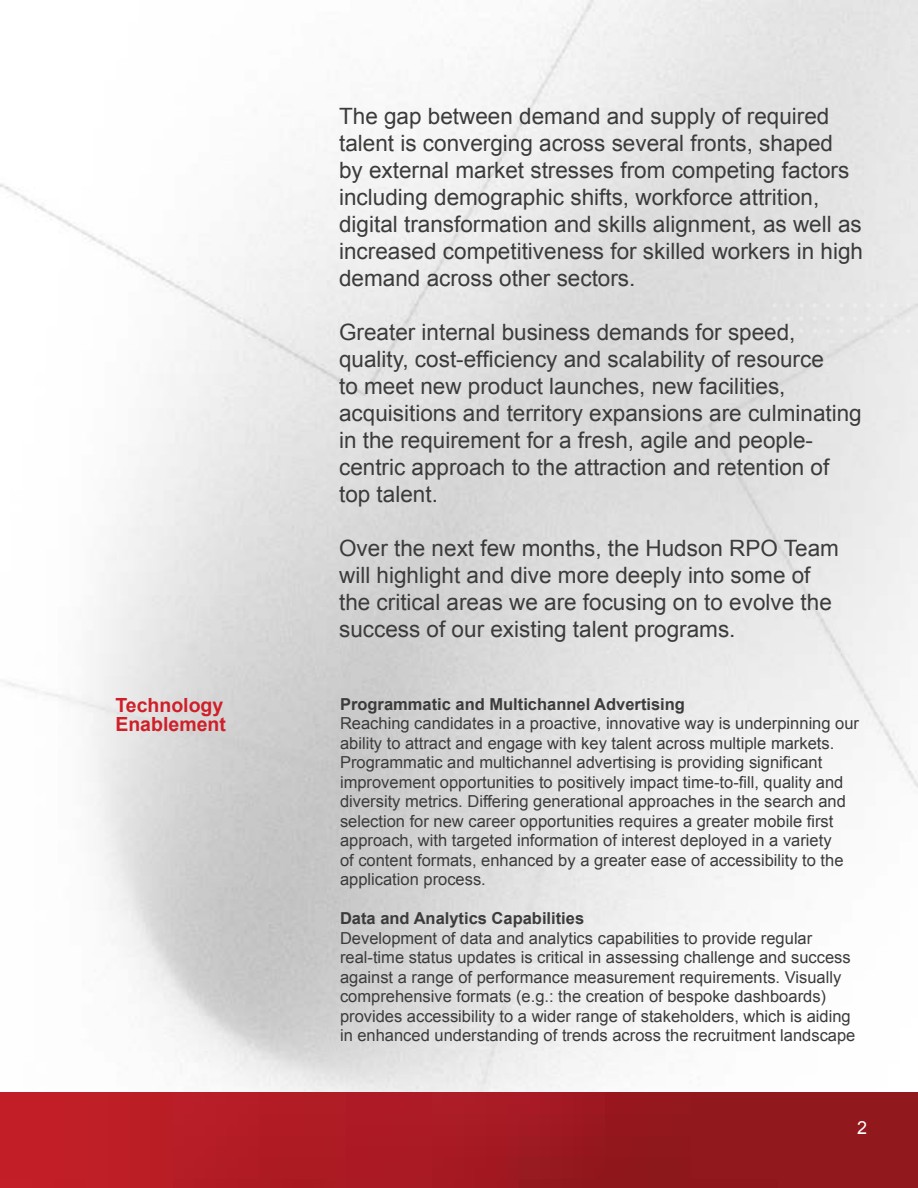
<style>
.page{position:relative;width:918px;height:1188px;background:#fff}
.page>*{position:absolute;margin:0;border:0;box-sizing:border-box;transform-origin:0 0}
.t1{font:22.5px/27px "Arial";color:#3b3b3a}
.t2{font:700 19.5px/19.5px "Arial";color:#cf2029}
.t3{font:18px "Arial";color:#fff}
.t4{font:16.5px/19.5px "Arial";color:#3b3b3a}
.t5{font:700 16.5px "Arial";color:#3b3b3a}
</style>
<div class="page">
<svg style="left:82px;top:987px;width:712px;height:105px"></svg>
<img style="left:669px;top:1019px;width:125px;height:65px">
<img style="left:0;top:1092px;width:918px;height:96px">
<svg style="left:772px;top:303px;width:5px;height:5px"></svg>
<svg style="left:786px;top:303px;width:4px;height:5px"></svg>
<svg style="left:799px;top:303px;width:5px;height:5px"></svg>
<svg style="left:813px;top:303px;width:4px;height:5px"></svg>
<svg style="left:826px;top:303px;width:4px;height:5px"></svg>
<svg style="left:839px;top:303px;width:5px;height:5px"></svg>
<svg style="left:853px;top:303px;width:4px;height:5px"></svg>
<svg style="left:866px;top:303px;width:5px;height:5px"></svg>
<svg style="left:880px;top:303px;width:4px;height:5px"></svg>
<svg style="left:893px;top:303px;width:4px;height:5px"></svg>
<svg style="left:906px;top:303px;width:5px;height:5px"></svg>
<svg style="left:772px;top:316px;width:5px;height:5px"></svg>
<svg style="left:786px;top:316px;width:4px;height:5px"></svg>
<svg style="left:799px;top:316px;width:5px;height:5px"></svg>
<svg style="left:813px;top:316px;width:4px;height:5px"></svg>
<svg style="left:826px;top:316px;width:4px;height:5px"></svg>
<svg style="left:839px;top:316px;width:5px;height:5px"></svg>
<svg style="left:853px;top:316px;width:4px;height:5px"></svg>
<svg style="left:866px;top:316px;width:5px;height:5px"></svg>
<svg style="left:880px;top:316px;width:4px;height:5px"></svg>
<svg style="left:893px;top:316px;width:4px;height:5px"></svg>
<svg style="left:906px;top:316px;width:5px;height:5px"></svg>
<svg style="left:772px;top:329px;width:5px;height:4px"></svg>
<svg style="left:786px;top:329px;width:4px;height:4px"></svg>
<svg style="left:799px;top:329px;width:5px;height:4px"></svg>
<svg style="left:813px;top:329px;width:4px;height:4px"></svg>
<svg style="left:826px;top:329px;width:4px;height:4px"></svg>
<svg style="left:839px;top:329px;width:5px;height:4px"></svg>
<svg style="left:853px;top:329px;width:4px;height:4px"></svg>
<svg style="left:866px;top:329px;width:5px;height:4px"></svg>
<svg style="left:880px;top:329px;width:4px;height:4px"></svg>
<svg style="left:893px;top:329px;width:4px;height:4px"></svg>
<svg style="left:906px;top:329px;width:5px;height:4px"></svg>
<p class="t2" style="left:115px;top:696px;width:112px">Technology<br>Enablement</p>
<p class="t1" style="left:339px;top:103px;width:525px">The gap between demand and supply of required talent is converging across several fronts, shaped<br>by external market stresses from competing factors including demographic shifts, workforce attrition, digital transformation and skills alignment, as well as increased competitiveness for skilled workers in high demand across other sectors.</p>
<p class="t1" style="left:339px;top:319px;width:524px">Greater internal business demands for speed, quality, cost-efficiency and scalability of resource<br>to meet new product launches, new facilities, acquisitions and territory expansions are culminating in the requirement for a fresh, agile and people&shy;centric approach to the attraction and retention of top talent.</p>
<p class="t1" style="left:339px;top:535px;width:501px">Over the next few months, the Hudson RPO Team will highlight and dive more deeply into some of the critical areas we are focusing on to evolve the success of our existing talent programs.</p>
<p class="t5" style="left:340px;top:693px;width:347px">Programmatic and Multichannel Advertising</p>
<p class="t4" style="left:340px;top:714px;width:521px">Reaching candidates in a proactive, innovative way is underpinning our ability to attract and engage with key talent across multiple markets.<br>Programmatic and multichannel advertising is providing significant improvement opportunities to positively impact time-to-fill, quality and diversity metrics. Differing generational approaches in the search and selection for new career opportunities requires a greater mobile first approach, with targeted information of interest deployed in a variety<br>of content formats, enhanced by a greater ease of accessibility to the application process.</p>
<p class="t5" style="left:340px;top:908px;width:246px">Data and Analytics Capabilities</p>
<p class="t4" style="left:340px;top:929px;width:517px">Development of data and analytics capabilities to provide regular real-time status updates is critical in assessing challenge and success against a range of performance measurement requirements. Visually comprehensive formats (e.g.: the creation of bespoke dashboards) provides accessibility to a wider range of stakeholders, which is aiding in enhanced understanding of trends across the recruitment landscape</p>
<p class="t3" style="left:857px;top:1116px;width:12px">2</p>
</div>
